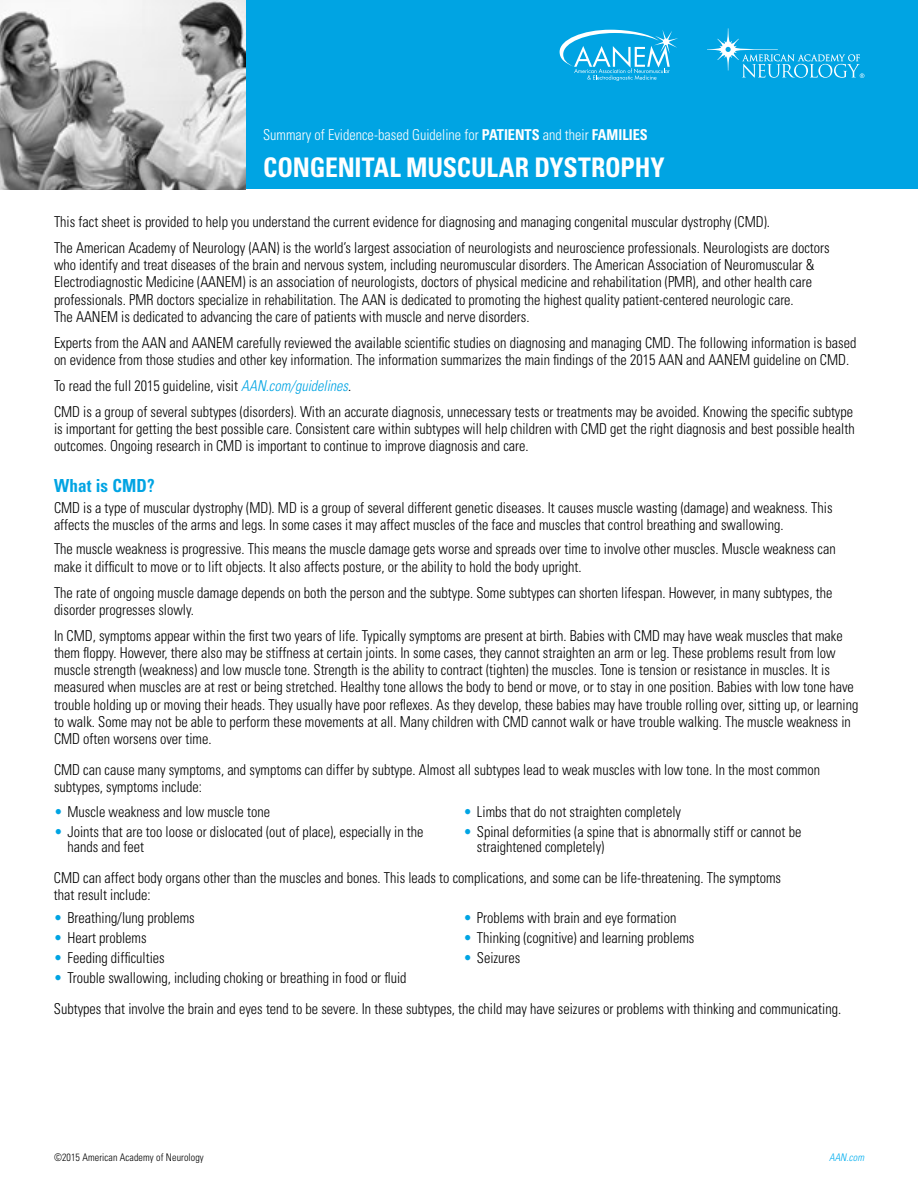
<style>
.page{position:relative;width:918px;height:1188px;background:#fff}
.page>*{position:absolute;margin:0;border:0;box-sizing:border-box;transform-origin:0 0}
.t1{font:700 condensed 27px "Univers LT Std";letter-spacing:-.005em;color:#fff;scale:.95 1}
.t2{font:700 condensed 18px "Univers LT Std";letter-spacing:.01em;color:#00a4e3;scale:.95 1}
.t3{font:300 condensed 15px/17.2px "Univers LT Std";color:#000;scale:.95 1}
.t4{font:300 condensed 15px "Univers LT Std";color:#fff;scale:.95 1}
.t5{font:300 condensed 10.5px "Univers LT Std";letter-spacing:.01em;color:#000;scale:.95 1}
.t6{font:italic 300 condensed 10.5px "Univers LT Std";letter-spacing:.01em;color:#00aeef;scale:.95 1}
.s1{font-weight:700}
.s2{font-style:italic;color:#00a4e3}
.s3{color:#00a4e3}
</style>
<div class="page">
<div style="left:243px;top:0;width:675px;height:189px;background:#00a4e3"></div>
<svg style="left:707px;top:28px;width:157px;height:50px"></svg>
<svg style="left:560px;top:30px;width:118px;height:51px"></svg>
<img style="left:0;top:0;width:245px;height:189px">
<p class="t4" style="left:263px;top:125px;width:406px">Summary of Evidence-based Guideline for <span class="s1">PATIENTS</span> and their <span class="s1">FAMILIES</span></p>
<h1 class="t1" style="left:263px;top:151px;width:424px">CONGENITAL MUSCULAR DYSTROPHY</h1>
<p class="t3" style="left:54px;top:209px;width:818px;line-height:26px">This fact sheet is provided to help you understand the current evidence for diagnosing and managing congenital muscular dystrophy (CMD).<br>The American Academy of Neurology (AAN) is the world’s largest association of neurologists and neuroscience professionals. Neurologists are doctors</p>
<p class="t3" style="left:54px;top:256px;width:802px">who identify and treat diseases of the brain and nervous system, including neuromuscular disorders. The American Association of Neuromuscular &amp; Electrodiagnostic Medicine (AANEM) is an association of neurologists, doctors of physical medicine and rehabilitation (PMR), and other health care professionals. PMR doctors specialize in rehabilitation. The AAN is dedicated to promoting the highest quality patient-centered neurologic care.<br>The AANEM is dedicated to advancing the care of patients with muscle and nerve disorders.</p>
<p class="t3" style="left:54px;top:334px;width:846px">Experts from the AAN and AANEM carefully reviewed the available scientific studies on diagnosing and managing CMD. The following information is based on evidence from those studies and other key information. The information summarizes the main findings of the 2015 AAN and AANEM guideline on CMD.</p>
<p class="t3" style="left:54px;top:373px;width:843px;line-height:26px">To read the full 2015 guideline, visit <span class="s2">AAN.com/guidelines</span>.<br>CMD is a group of several subtypes (disorders). With an accurate diagnosis, unnecessary tests or treatments may be avoided. Knowing the specific subtype</p>
<p class="t3" style="left:54px;top:420px;width:844px">is important for getting the best possible care. Consistent care within subtypes will help children with CMD get the right diagnosis and best possible health outcomes. Ongoing research in CMD is important to continue to improve diagnosis and care.</p>
<p class="t2" style="left:54px;top:474px;width:107px">What is CMD?</p>
<p class="t3" style="left:54px;top:499px;width:821px">CMD is a type of muscular dystrophy (MD). MD is a group of several different genetic diseases. It causes muscle wasting (damage) and weakness. This affects the muscles of the arms and legs. In some cases it may affect muscles of the face and muscles that control breathing and swallowing.</p>
<p class="t3" style="left:54px;top:541px;width:824px">The muscle weakness is progressive. This means the muscle damage gets worse and spreads over time to involve other muscles. Muscle weakness can make it difficult to move or to lift objects. It also affects posture, or the ability to hold the body upright.</p>
<p class="t3" style="left:54px;top:584px;width:821px">The rate of ongoing muscle damage depends on both the person and the subtype. Some subtypes can shorten lifespan. However, in many subtypes, the disorder progresses slowly.</p>
<p class="t3" style="left:54px;top:627px;width:848px">In CMD, symptoms appear within the first two years of life. Typically symptoms are present at birth. Babies with CMD may have weak muscles that make them floppy. However, there also may be stiffness at certain joints. In some cases, they cannot straighten an arm or leg. These problems result from low muscle strength (weakness) and low muscle tone. Strength is the ability to contract (tighten) the muscles. Tone is tension or resistance in muscles. It is measured when muscles are at rest or being stretched. Healthy tone allows the body to bend or move, or to stay in one position. Babies with low tone have trouble holding up or moving their heads. They usually have poor reflexes. As they develop, these babies may have trouble rolling over, sitting up, or learning to walk. Some may not be able to perform these movements at all. Many children with CMD cannot walk or have trouble walking. The muscle weakness in CMD often worsens over time.</p>
<p class="t3" style="left:54px;top:761px;width:808px">CMD can cause many symptoms, and symptoms can differ by subtype. Almost all subtypes lead to weak muscles with low tone. In the most common subtypes, symptoms include:</p>
<p class="t3" style="left:54px;top:803px;width:229px"><span class="s3">•</span> Muscle weakness and low muscle tone</p>
<p class="t3" style="left:67px;top:824px;width:376px;line-height:15.8px;text-indent:-13px"><span class="s3">•</span> Joints that are too loose or dislocated (out of place), especially in the hands and feet</p>
<p class="t3" style="left:463px;top:803px;width:231px"><span class="s3">•</span> Limbs that do not straighten completely</p>
<p class="t3" style="left:477px;top:824px;width:343px;line-height:15.8px;text-indent:-13px"><span class="s3">•</span> Spinal deformities (a spine that is abnormally stiff or cannot be straightened completely)</p>
<p class="t3" style="left:54px;top:869px;width:767px">CMD can affect body organs other than the muscles and bones. This leads to complications, and some can be life-threatening. The symptoms that result include:</p>
<p class="t3" style="left:54px;top:909px;width:150px"><span class="s3">•</span> Breathing/lung problems</p>
<p class="t3" style="left:54px;top:929px;width:99px"><span class="s3">•</span> Heart problems</p>
<p class="t3" style="left:54px;top:949px;width:118px"><span class="s3">•</span> Feeding difficulties</p>
<p class="t3" style="left:54px;top:969px;width:373px"><span class="s3">•</span> Trouble swallowing, including choking or breathing in food or fluid</p>
<p class="t3" style="left:463px;top:909px;width:226px"><span class="s3">•</span> Problems with brain and eye formation</p>
<p class="t3" style="left:463px;top:929px;width:245px"><span class="s3">•</span> Thinking (cognitive) and learning problems</p>
<p class="t3" style="left:463px;top:949px;width:62px"><span class="s3">•</span> Seizures</p>
<p class="t3" style="left:54px;top:1000px;width:830px">Subtypes that involve the brain and eyes tend to be severe. In these subtypes, the child may have seizures or problems with thinking and communicating.</p>
<p class="t5" style="left:54px;top:1151px;width:159px">©2015 American Academy of Neurology</p>
<p class="t6" style="left:829px;top:1151px;width:38px">AAN.com</p>
</div>
